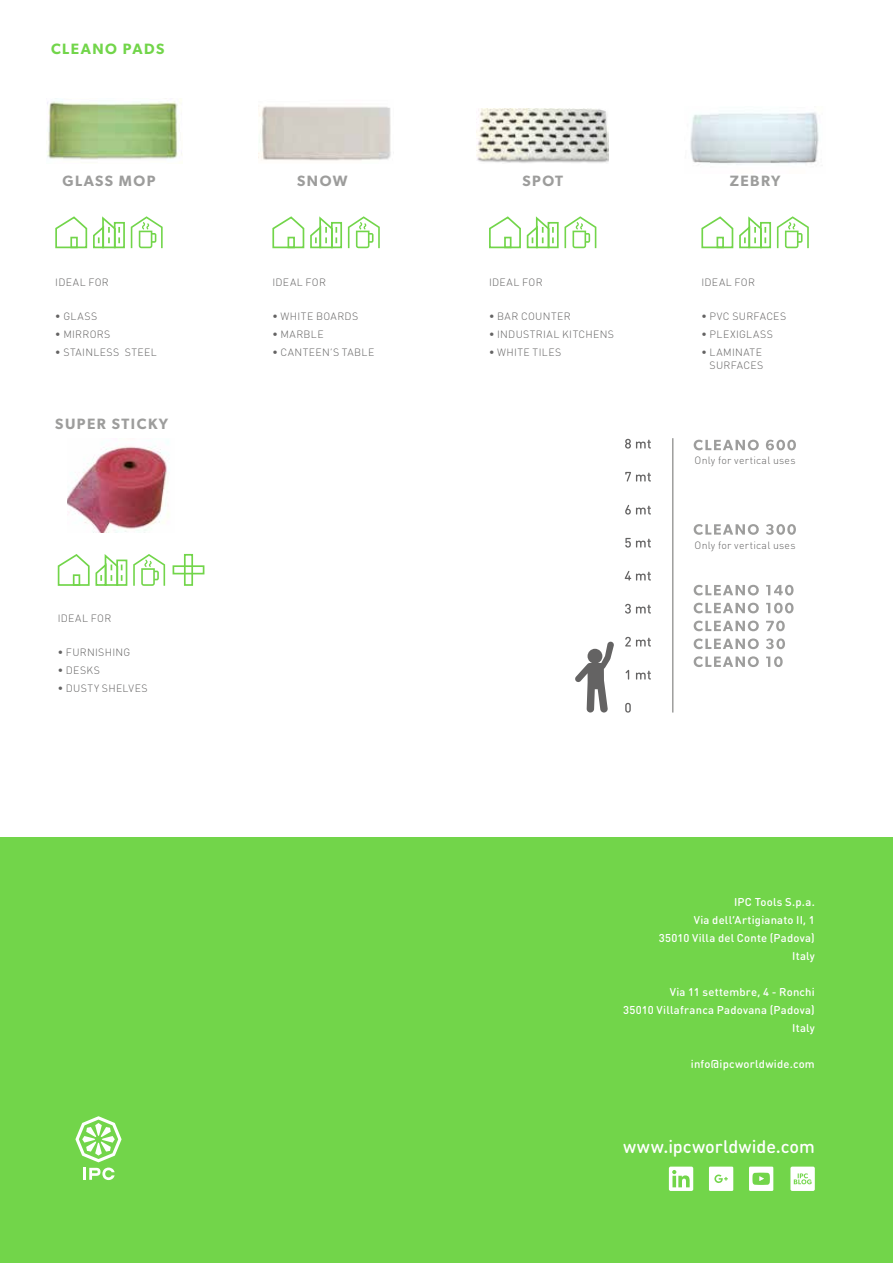
<style>
.page{position:relative;width:893px;height:1263px;background:#fff}
.page>*{position:absolute;margin:0;border:0;box-sizing:border-box;transform-origin:0 0}
.t1{font:500 18px "DIN Round Pro";color:#fff}
.t2{font:600 15px "Gibson";letter-spacing:.1em;color:#9d9d9c}
.t3{font:600 15px "Gibson";letter-spacing:.1em;color:#72d54a}
.t4{font:500 11.25px/18px "DIN Round Pro";letter-spacing:.02em;color:#fff;text-align:right}
.t5{font:300 10.5px/13.5px "DIN Round Pro";letter-spacing:.03em;color:#646363;text-align:right}
</style>
<div class="page">
<svg style="left:625px;top:703px;width:6px;height:10px"></svg>
<svg style="left:626px;top:670px;width:25px;height:10px"></svg>
<svg style="left:625px;top:637px;width:26px;height:10px"></svg>
<svg style="left:625px;top:604px;width:26px;height:10px"></svg>
<svg style="left:625px;top:571px;width:26px;height:10px"></svg>
<svg style="left:625px;top:538px;width:26px;height:10px"></svg>
<svg style="left:625px;top:505px;width:26px;height:10px"></svg>
<svg style="left:625px;top:472px;width:26px;height:10px"></svg>
<svg style="left:625px;top:439px;width:26px;height:10px"></svg>
<svg style="left:694px;top:440px;width:102px;height:10px"></svg>
<svg style="left:694px;top:524px;width:102px;height:11px"></svg>
<svg style="left:694px;top:585px;width:99px;height:10px"></svg>
<svg style="left:694px;top:603px;width:99px;height:10px"></svg>
<svg style="left:694px;top:621px;width:91px;height:10px"></svg>
<svg style="left:694px;top:638px;width:91px;height:11px"></svg>
<svg style="left:694px;top:656px;width:89px;height:11px"></svg>
<svg style="left:575px;top:641px;width:39px;height:71px"></svg>
<hr style="left:672px;top:438px;width:1px;height:274px;background:#9d9d9c">
<div style="left:0;top:838px;width:893px;height:425px;background:#72d54a"></div>
<svg style="left:75px;top:1116px;width:47px;height:64px"></svg>
<div style="left:669px;top:1166px;width:24px;height:25px;background:#fff;border-radius:2px"></div>
<svg style="left:672px;top:1170px;width:18px;height:17px"></svg>
<svg style="left:749px;top:1166px;width:24px;height:25px"></svg>
<svg style="left:709px;top:1166px;width:24px;height:25px"></svg>
<div style="left:790px;top:1166px;width:25px;height:25px;background:#fff;border-radius:2px"></div>
<svg style="left:794px;top:1173px;width:18px;height:11px"></svg>
<img style="left:477px;top:108px;width:132px;height:55px">
<img style="left:47px;top:99px;width:135px;height:61px">
<img style="left:258px;top:106px;width:133px;height:55px">
<img style="left:68px;top:441px;width:101px;height:92px">
<img style="left:690px;top:112px;width:129px;height:53px">
<div style="left:114px;top:222px;width:11px;height:26px;border:2px solid #72d54a"></div>
<svg style="left:55px;top:216px;width:65px;height:33px"></svg>
<div style="left:70px;top:237px;width:8px;height:11px;border:2px solid #72d54a"></div>
<svg style="left:131px;top:216px;width:32px;height:32px"></svg>
<div style="left:331px;top:222px;width:11px;height:26px;border:2px solid #72d54a"></div>
<svg style="left:272px;top:216px;width:65px;height:33px"></svg>
<div style="left:288px;top:237px;width:7px;height:11px;border:2px solid #72d54a"></div>
<svg style="left:348px;top:216px;width:32px;height:32px"></svg>
<div style="left:548px;top:222px;width:11px;height:26px;border:2px solid #72d54a"></div>
<svg style="left:489px;top:216px;width:65px;height:33px"></svg>
<div style="left:504px;top:237px;width:7px;height:11px;border:2px solid #72d54a"></div>
<svg style="left:564px;top:216px;width:32px;height:32px"></svg>
<div style="left:760px;top:222px;width:11px;height:26px;border:2px solid #72d54a"></div>
<svg style="left:701px;top:216px;width:65px;height:33px"></svg>
<div style="left:716px;top:237px;width:8px;height:11px;border:2px solid #72d54a"></div>
<svg style="left:777px;top:216px;width:32px;height:32px"></svg>
<div style="left:116px;top:559px;width:11px;height:27px;border:2px solid #72d54a"></div>
<svg style="left:57px;top:554px;width:65px;height:32px"></svg>
<div style="left:73px;top:574px;width:7px;height:12px;border:2px solid #72d54a"></div>
<svg style="left:133px;top:554px;width:32px;height:32px"></svg>
<div style="left:184px;top:554px;width:9px;height:32px;border:2px solid #72d54a"></div>
<div style="left:173px;top:565px;width:31px;height:9px;border:2px solid #72d54a"></div>
<h2 class="t3" style="left:51px;top:40px;width:115px">CLEANO PADS</h2>
<h2 class="t2" style="left:62px;top:172px;width:95px">GLASS MOP</h2>
<h2 class="t2" style="left:522px;top:172px;width:42px">SPOT</h2>
<h2 class="t2" style="left:297px;top:172px;width:52px">SNOW</h2>
<p class="t5" style="left:55px;top:275px;width:55px">IDEAL FOR</p>
<p class="t5" style="left:55px;top:309px;width:43px">• GLASS</p>
<p class="t5" style="left:55px;top:327px;width:57px">• MIRRORS</p>
<p class="t5" style="left:55px;top:345px;width:103px">• STAINLESS STEEL</p>
<h2 class="t2" style="left:55px;top:415px;width:114px">SUPER STICKY</h2>
<p class="t5" style="left:58px;top:611px;width:55px">IDEAL FOR</p>
<p class="t5" style="left:58px;top:645px;width:74px">• FURNISHING</p>
<p class="t5" style="left:58px;top:663px;width:44px">• DESKS</p>
<p class="t5" style="left:58px;top:681px;width:91px">• DUSTY SHELVES</p>
<p class="t5" style="left:272px;top:275px;width:55px">IDEAL FOR</p>
<p class="t5" style="left:272px;top:309px;width:87px">• WHITE BOARDS</p>
<p class="t5" style="left:272px;top:327px;width:53px">• MARBLE</p>
<p class="t5" style="left:272px;top:345px;width:103px">• CANTEEN’S TABLE</p>
<p class="t5" style="left:489px;top:275px;width:55px">IDEAL FOR</p>
<p class="t5" style="left:489px;top:309px;width:83px">• BAR COUNTER</p>
<p class="t5" style="left:489px;top:327px;width:126px">• INDUSTRIAL KITCHENS</p>
<p class="t5" style="left:489px;top:345px;width:74px">• WHITE TILES</p>
<h2 class="t2" style="left:730px;top:172px;width:52px">ZEBRY</h2>
<p class="t5" style="left:701px;top:275px;width:55px">IDEAL FOR</p>
<p class="t5" style="left:701px;top:309px;width:86px">• PVC SURFACES</p>
<p class="t5" style="left:701px;top:327px;width:73px">• PLEXIGLASS</p>
<p class="t5" style="left:701px;top:345px;width:63px">• LAMINATE<br>SURFACES</p>
<p class="t5" style="left:695px;top:453px;width:102px">Only for vertical uses</p>
<p class="t5" style="left:695px;top:538px;width:102px">Only for vertical uses</p>
<p class="t4" style="left:659px;top:893px;width:158px">IPC Tools S.p.a.<br>Via dell’Artigianato II, 1<br>35010 Villa del Conte (Padova)<br>Italy</p>
<p class="t4" style="left:623px;top:983px;width:193px">Via 11 settembre, 4 - Ronchi<br>35010 Villafranca Padovana (Padova)<br>Italy</p>
<p class="t4" style="left:691px;top:1055px;width:125px">info@ipcworldwide.com</p>
<h1 class="t1" style="left:623px;top:1134px;width:193px">www.ipcworldwide.com</h1>
</div>
